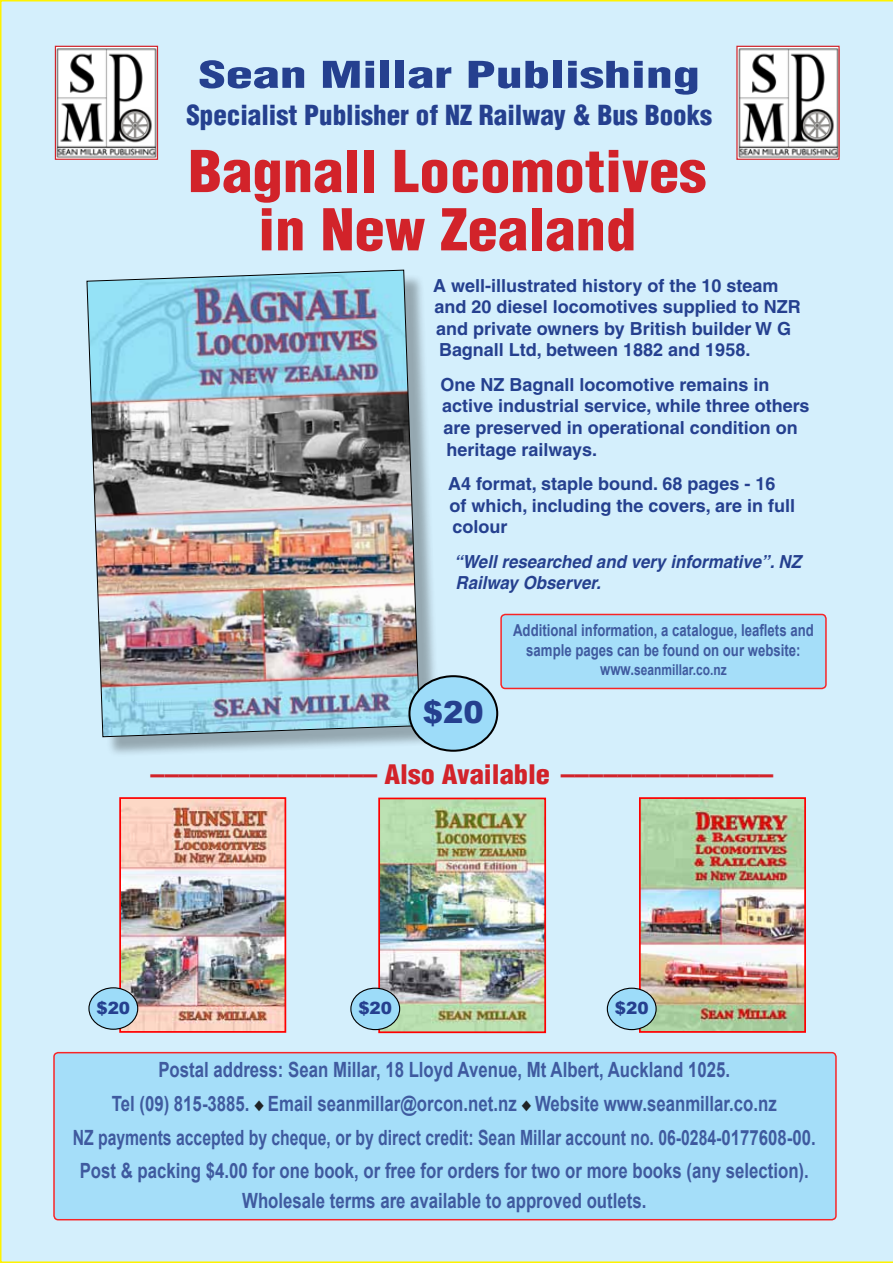
<style>
.page{position:relative;width:893px;height:1263px;background:#d4effc}
.page>*{position:absolute;margin:0;border:0;box-sizing:border-box;transform-origin:0 0}
.t1{font:900 condensed 56.25px/58.2px "Helvetica";color:#d2232a;text-align:center;scale:1.08 1}
.t2{font:900 condensed 36px "Helvetica";color:#25408f;scale:1.5 1}
.t3{font:900 30.3px "Arial";color:#25408f}
.t4{font:900 condensed 27px "Helvetica";color:#25408f}
.t5{font:900 condensed 26.25px "Helvetica";color:#d2232a;scale:1.08 1}
.t6{font:700 21px/33.8px "Arial";color:#25408f;text-align:center;scale:.8 1}
.t7{font:700 18px/21.6px "Helvetica";color:#25408f}
.t8{font:italic 700 18px/21.6px "Helvetica";color:#25408f;scale:.94 1}
.t9{font:900 16.8px "Arial";color:#25408f}
.t10{font:700 16.5px/19.8px "Arial";color:#25408f;text-align:center;scale:.8 1}
.t11{font:700 15px "Arial";color:#25408f;scale:.8 1}
.s1{font-size:16.5px}
.s2{color:#000}
</style>
<div class="page">
<div style="left:54px;top:1053px;width:782px;height:167px;background:#a5def9;border-radius:4px"></div>
<div style="left:53px;top:1052px;width:784px;height:168px;border:2px solid #f00;border-radius:4px"></div>
<img style="left:738px;top:48px;width:100px;height:110px">
<div style="left:736px;top:46px;width:104px;height:114px;border:1px solid #d2232a"></div>
<img style="left:57px;top:48px;width:99px;height:110px">
<div style="left:55px;top:46px;width:103px;height:114px;border:1px solid #d2232a"></div>
<div style="left:90px;top:273px;width:350px;height:484px;background:#000;opacity:.3"></div>
<img style="left:86px;top:269px;width:335px;height:469px">
<div style="left:409px;top:676px;width:88px;height:75px;background:#9ddcf9;border-radius:50%"></div>
<div style="left:408px;top:675px;width:90px;height:77px;border:2px solid #000;border-radius:50%"></div>
<img style="left:122px;top:800px;width:161px;height:230px">
<div style="left:119px;top:797px;width:167px;height:236px;border:2px solid #f00"></div>
<div style="left:89px;top:988px;width:49px;height:41px;background:#9ddcf9;border-radius:50%"></div>
<div style="left:88px;top:987px;width:50px;height:43px;border:1px solid #000;border-radius:50%"></div>
<img style="left:642px;top:800px;width:161px;height:230px">
<div style="left:639px;top:797px;width:167px;height:236px;border:2px solid #f00"></div>
<div style="left:607px;top:988px;width:49px;height:41px;background:#9ddcf9;border-radius:50%"></div>
<div style="left:607px;top:988px;width:50px;height:42px;border:1px solid #000;border-radius:50%"></div>
<img style="left:381px;top:801px;width:162px;height:229px">
<div style="left:378px;top:798px;width:168px;height:235px;border:2px solid #f00"></div>
<div style="left:351px;top:988px;width:49px;height:41px;background:#9ddcf9;border-radius:50%"></div>
<div style="left:350px;top:988px;width:50px;height:42px;border:1px solid #000;border-radius:50%"></div>
<div style="left:501px;top:614px;width:325px;height:74px;background:#a5def9;border-radius:4px"></div>
<div style="left:500px;top:614px;width:327px;height:75px;border:2px solid #f00;border-radius:4px"></div>
<h2 class="t2" style="left:199px;top:52px;width:336px">Sean Millar Publishing</h2>
<p class="t4" style="left:186px;top:97px;width:527px">Specialist Publisher of NZ Railway &amp; Bus Books</p>
<h1 class="t1" style="left:188px;top:142px;width:481px">Bagnall Locomotives in New Zealand</h1>
<p class="t7" style="left:433px;top:274px;width:369px">A well-illustrated history of the 10 steam and 20 diesel locomotives supplied to NZR and private owners by British builder W G Bagnall Ltd, between 1882 and 1958.</p>
<p class="t7" style="left:441px;top:373px;width:371px">One NZ Bagnall locomotive remains in active industrial service, while three others are preserved in operational condition on heritage railways.</p>
<p class="t7" style="left:448px;top:473px;width:348px">A4 format, staple bound. 68 pages - 16 of which, including the covers, are in full colour</p>
<p class="t8" style="left:454px;top:550px;width:371px">“Well researched and very informative”. NZ<br>Railway Observer.</p>
<h3 class="t3" style="left:423px;top:696px;width:62px">$20</h3>
<p class="t10" style="left:513px;top:621px;width:377px">Additional information, a catalogue, leaflets and sample pages can be found on our website:</p>
<p class="t11" style="left:600px;top:660px;width:160px"><span class="s1">www.</span>seanmillar.co.nz</p>
<p class="t5" style="left:151px;top:758px;width:578px">–––––––––––––––– Also Available –––––––––––––––</p>
<p class="t9" style="left:96px;top:999px;width:35px">$20</p>
<p class="t9" style="left:358px;top:999px;width:35px">$20</p>
<p class="t9" style="left:615px;top:999px;width:35px">$20</p>
<p class="t6" style="left:73px;top:1054px;width:930px">Postal address: Sean Millar, 18 Lloyd Avenue, Mt Albert, Auckland 1025.<br>Tel (09) 815-3885. <span class="s2">◆</span> Email seanmillar@orcon.net.nz <span class="s2">◆</span> Website www.seanmillar.co.nz<br>NZ payments accepted by cheque, or by direct credit: Sean Millar account no. 06-0284-0177608-00.<br>Post &amp; packing $4.00 for one book, or free for orders for two or more books (any selection).</p>
<p class="t6" style="left:242px;top:1184px;width:507px">Wholesale terms are available to approved outlets.</p>
</div>
